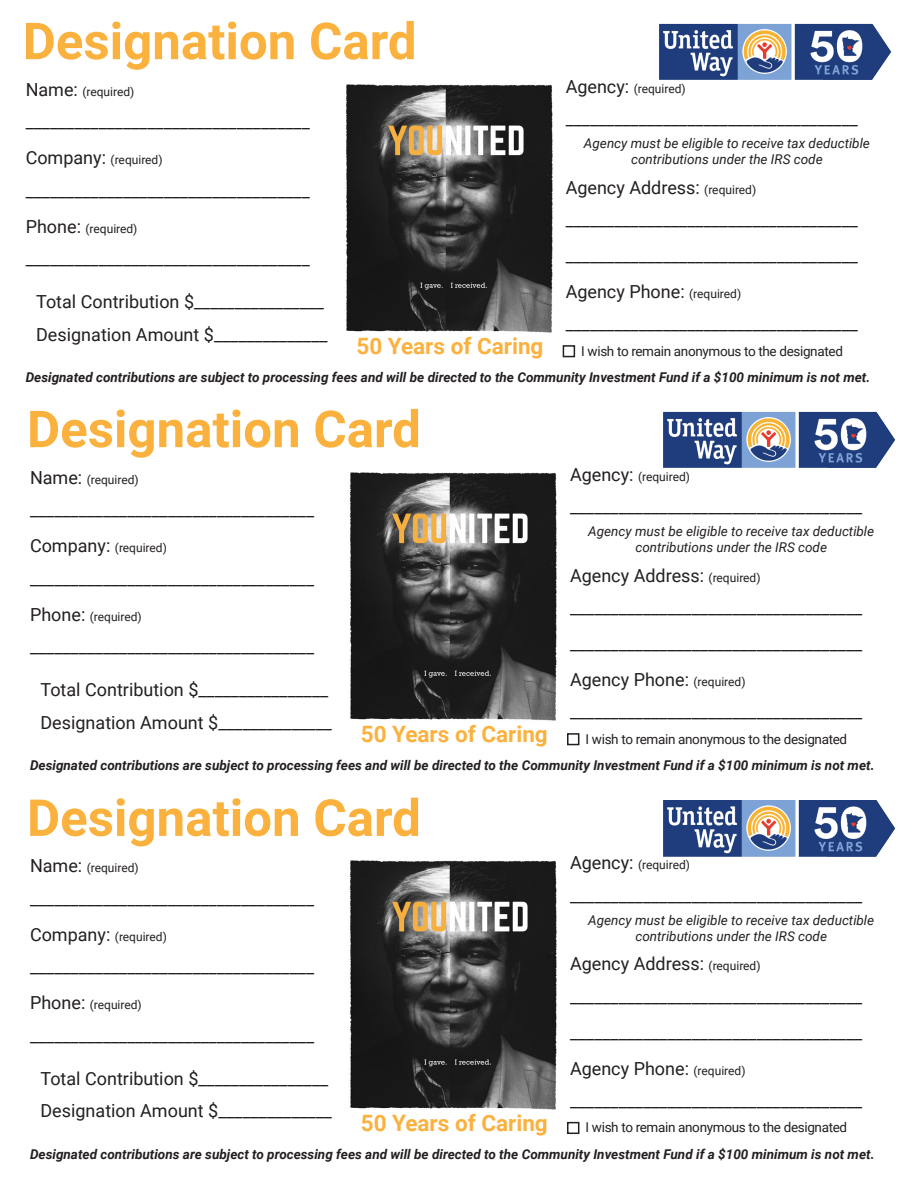
<style>
.page{position:relative;width:918px;height:1188px;background:#fff}
.page>*{position:absolute;margin:0;border:0;box-sizing:border-box;transform-origin:0 0}
.t1{font:700 51px "Roboto";color:#fbb13d}
.t2{font:700 22.5px "Roboto";color:#fbb13d}
.t3{font:18px "Roboto";color:#231f20}
.t4{font:italic 700 13.5px "Roboto";color:#231f20}
.t5{font:italic 13.5px/16.2px "Roboto";color:#231f20;text-align:center}
.t6{font:13.5px "Roboto";letter-spacing:-.025em;color:#231f20}
.t7{font:12px "Roboto";color:#231f20}
.s1{font-size:18px}
.s2{font-size:12px}
</style>
<div class="page">
<div style="left:563px;top:345px;width:12px;height:12px;border:2px solid #231f20"></div>
<div style="left:567px;top:733px;width:12px;height:12px;border:2px solid #231f20"></div>
<div style="left:567px;top:1122px;width:12px;height:12px;border:2px solid #231f20"></div>
<img style="left:345px;top:84px;width:208px;height:249px">
<img style="left:349px;top:472px;width:208px;height:249px">
<img style="left:349px;top:860px;width:208px;height:250px">
<img style="left:659px;top:23px;width:233px;height:57px">
<img style="left:663px;top:411px;width:233px;height:57px">
<img style="left:663px;top:800px;width:233px;height:57px">
<p class="t1" style="left:23px;top:5px;width:395px">Designation Card</p>
<p class="t7" style="left:26px;top:83px;width:110px"><span class="s1">Name:</span> (required)</p>
<p class="t3" style="left:26px;top:109px;width:286px">___________________________________</p>
<p class="t7" style="left:26px;top:151px;width:138px"><span class="s1">Company:</span> (required)</p>
<p class="t3" style="left:26px;top:178px;width:286px">___________________________________</p>
<p class="t7" style="left:26px;top:220px;width:113px"><span class="s1">Phone:</span> (required)</p>
<p class="t3" style="left:26px;top:246px;width:286px">___________________________________</p>
<p class="t3" style="left:36px;top:289px;width:289px">Total Contribution $________________</p>
<p class="t3" style="left:36px;top:322px;width:293px">Designation Amount $______________</p>
<p class="t2" style="left:356px;top:331px;width:188px">50 Years of Caring</p>
<p class="t7" style="left:566px;top:80px;width:122px"><span class="s1">Agency:</span> (required)</p>
<p class="t3" style="left:566px;top:106px;width:294px">____________________________________</p>
<p class="t5" style="left:584px;top:135px;width:287px">Agency must be eligible to receive tax deductible contributions under the IRS code</p>
<p class="t3" style="left:566px;top:175px;width:192px">Agency Address: <span class="s2">(required)</span></p>
<p class="t3" style="left:566px;top:207px;width:294px">____________________________________</p>
<p class="t3" style="left:566px;top:243px;width:294px">____________________________________</p>
<p class="t3" style="left:566px;top:279px;width:177px">Agency Phone: <span class="s2">(required)</span></p>
<p class="t3" style="left:566px;top:311px;width:294px">____________________________________</p>
<p class="t6" style="left:581px;top:341px;width:263px">I wish to remain anonymous to the designated</p>
<p class="t4" style="left:26px;top:368px;width:846px">Designated contributions are subject to processing fees and will be directed to the Community Investment Fund if a $100 minimum is not met.</p>
<p class="t1" style="left:27px;top:393px;width:395px">Designation Card</p>
<p class="t7" style="left:30px;top:471px;width:110px"><span class="s1">Name:</span> (required)</p>
<p class="t3" style="left:30px;top:497px;width:286px">___________________________________</p>
<p class="t7" style="left:30px;top:539px;width:138px"><span class="s1">Company:</span> (required)</p>
<p class="t3" style="left:30px;top:566px;width:286px">___________________________________</p>
<p class="t7" style="left:30px;top:608px;width:113px"><span class="s1">Phone:</span> (required)</p>
<p class="t3" style="left:30px;top:634px;width:286px">___________________________________</p>
<p class="t3" style="left:40px;top:677px;width:289px">Total Contribution $________________</p>
<p class="t3" style="left:40px;top:710px;width:293px">Designation Amount $______________</p>
<p class="t2" style="left:361px;top:719px;width:188px">50 Years of Caring</p>
<p class="t7" style="left:570px;top:468px;width:122px"><span class="s1">Agency:</span> (required)</p>
<p class="t3" style="left:570px;top:494px;width:294px">____________________________________</p>
<p class="t5" style="left:588px;top:523px;width:287px">Agency must be eligible to receive tax deductible contributions under the IRS code</p>
<p class="t3" style="left:570px;top:563px;width:192px">Agency Address: <span class="s2">(required)</span></p>
<p class="t3" style="left:570px;top:595px;width:294px">____________________________________</p>
<p class="t3" style="left:570px;top:631px;width:294px">____________________________________</p>
<p class="t3" style="left:570px;top:667px;width:177px">Agency Phone: <span class="s2">(required)</span></p>
<p class="t3" style="left:570px;top:699px;width:294px">____________________________________</p>
<p class="t6" style="left:586px;top:729px;width:263px">I wish to remain anonymous to the designated</p>
<p class="t4" style="left:30px;top:756px;width:846px">Designated contributions are subject to processing fees and will be directed to the Community Investment Fund if a $100 minimum is not met.</p>
<p class="t1" style="left:27px;top:782px;width:395px">Designation Card</p>
<p class="t7" style="left:30px;top:860px;width:110px"><span class="s1">Name:</span> (required)</p>
<p class="t3" style="left:30px;top:886px;width:286px">___________________________________</p>
<p class="t7" style="left:30px;top:928px;width:138px"><span class="s1">Company:</span> (required)</p>
<p class="t3" style="left:30px;top:954px;width:286px">___________________________________</p>
<p class="t7" style="left:30px;top:997px;width:113px"><span class="s1">Phone:</span> (required)</p>
<p class="t3" style="left:30px;top:1023px;width:286px">___________________________________</p>
<p class="t3" style="left:40px;top:1066px;width:289px">Total Contribution $________________</p>
<p class="t3" style="left:40px;top:1098px;width:293px">Designation Amount $______________</p>
<p class="t2" style="left:361px;top:1107px;width:188px">50 Years of Caring</p>
<p class="t7" style="left:570px;top:857px;width:122px"><span class="s1">Agency:</span> (required)</p>
<p class="t3" style="left:570px;top:883px;width:294px">____________________________________</p>
<p class="t5" style="left:588px;top:912px;width:287px">Agency must be eligible to receive tax deductible contributions under the IRS code</p>
<p class="t3" style="left:570px;top:951px;width:192px">Agency Address: <span class="s2">(required)</span></p>
<p class="t3" style="left:570px;top:984px;width:294px">____________________________________</p>
<p class="t3" style="left:570px;top:1020px;width:294px">____________________________________</p>
<p class="t3" style="left:570px;top:1056px;width:177px">Agency Phone: <span class="s2">(required)</span></p>
<p class="t3" style="left:570px;top:1088px;width:294px">____________________________________</p>
<p class="t6" style="left:586px;top:1118px;width:263px">I wish to remain anonymous to the designated</p>
<p class="t4" style="left:30px;top:1144px;width:846px">Designated contributions are subject to processing fees and will be directed to the Community Investment Fund if a $100 minimum is not met.</p>
</div>
